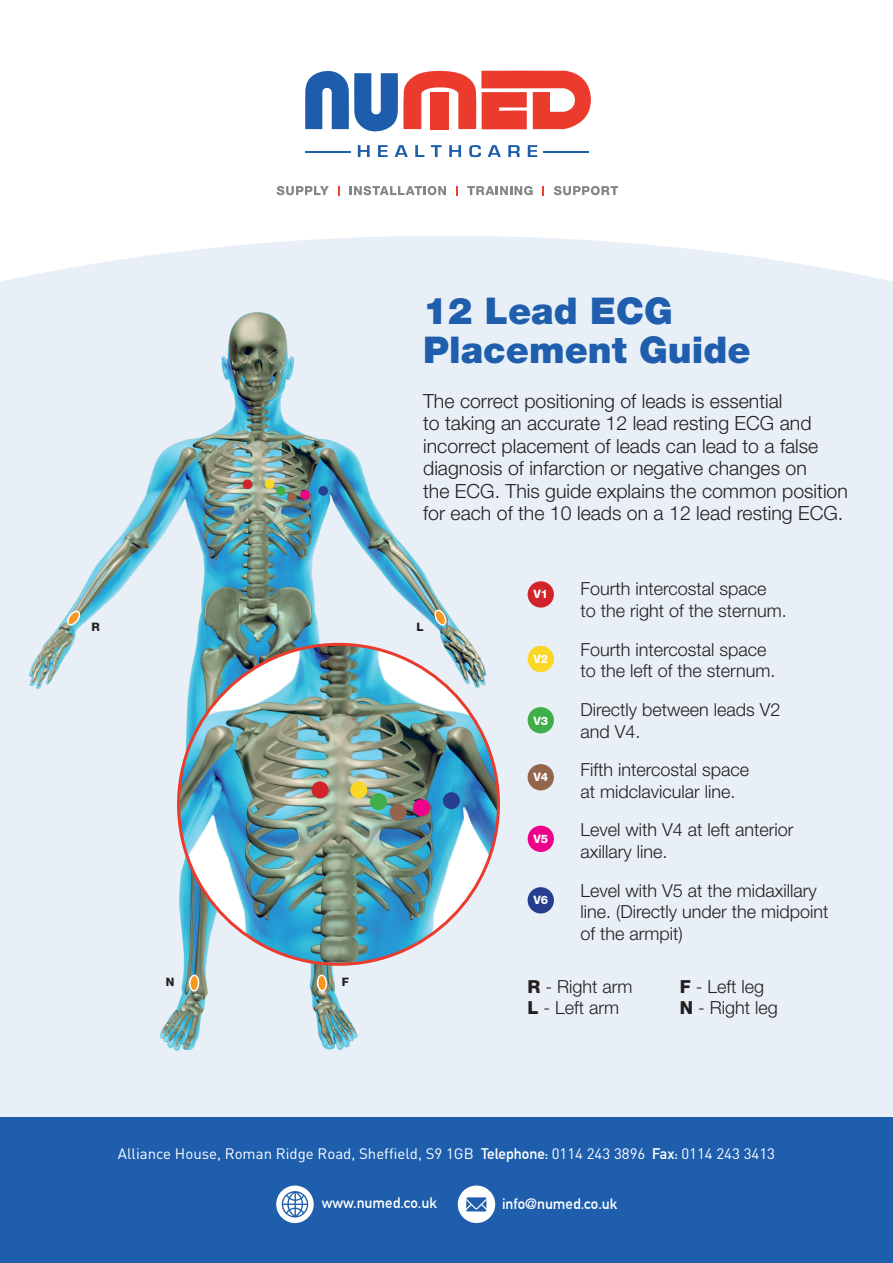
<style>
.page{position:relative;width:893px;height:1263px;background:#fff}
.page>*{position:absolute;margin:0;border:0;box-sizing:border-box;transform-origin:0 0}
.t1{font:900 36.9px/39.5px "Helvetica Neue";color:#1e5eac}
.t2{font:300 19.5px/22.5px "Helvetica Neue";color:#231f20}
.t3{font:300 18px/21.6px "Helvetica Neue";color:#231f20}
.t4{font:15px "DIN Pro";color:#fff}
.t5{font:700 14.85px "DIN Alternate";color:#fff}
.t6{font:800 11.7px "Helvetica Neue";color:#231f20}
.t7{font:800 11.55px "Helvetica Neue";color:#fff}
.s1{font-weight:800}
.s2{font-family:"DIN Alternate";font-weight:700}
</style>
<div class="page">
<div style="left:0;top:236px;width:893px;height:882px;background:#e8eff6"></div>
<div style="left:0;top:1118px;width:893px;height:145px;background:#1e5eac"></div>
<div style="left:276px;top:1185px;width:38px;height:38px;background:#fff;border-radius:50%"></div>
<div style="left:458px;top:1185px;width:37px;height:38px;background:#fff;border-radius:50%"></div>
<svg style="left:466px;top:1197px;width:20px;height:14px"></svg>
<svg style="left:282px;top:1191px;width:26px;height:26px"></svg>
<div style="left:528px;top:581px;width:26px;height:27px;background:#d1232a;border-radius:50%"></div>
<div style="left:528px;top:646px;width:26px;height:26px;background:#fad725;border-radius:50%"></div>
<div style="left:528px;top:707px;width:26px;height:26px;background:#40ae49;border-radius:50%"></div>
<div style="left:528px;top:764px;width:26px;height:26px;background:#93654a;border-radius:50%"></div>
<div style="left:528px;top:826px;width:26px;height:26px;background:#ed028c;border-radius:50%"></div>
<div style="left:528px;top:887px;width:26px;height:26px;background:#253f8e;border-radius:50%"></div>
<svg style="left:305px;top:71px;width:286px;height:61px"></svg>
<svg style="left:358px;top:145px;width:12px;height:12px"></svg>
<svg style="left:378px;top:145px;width:10px;height:12px"></svg>
<svg style="left:395px;top:145px;width:13px;height:12px"></svg>
<svg style="left:415px;top:145px;width:9px;height:12px"></svg>
<svg style="left:431px;top:145px;width:11px;height:12px"></svg>
<svg style="left:449px;top:145px;width:12px;height:12px"></svg>
<svg style="left:469px;top:145px;width:12px;height:12px"></svg>
<svg style="left:488px;top:145px;width:13px;height:12px"></svg>
<svg style="left:508px;top:145px;width:12px;height:12px"></svg>
<svg style="left:528px;top:145px;width:9px;height:12px"></svg>
<hr style="left:305px;top:152px;width:46px;height:1px;background:#1d5dab">
<hr style="left:543px;top:152px;width:46px;height:1px;background:#1d5dab">
<svg style="left:277px;top:186px;width:52px;height:9px"></svg>
<svg style="left:338px;top:186px;width:2px;height:9px"></svg>
<svg style="left:350px;top:186px;width:96px;height:9px"></svg>
<svg style="left:456px;top:186px;width:2px;height:9px"></svg>
<svg style="left:467px;top:186px;width:66px;height:9px"></svg>
<svg style="left:542px;top:186px;width:2px;height:9px"></svg>
<svg style="left:554px;top:186px;width:64px;height:9px"></svg>
<img style="left:0;top:283px;width:508px;height:798px">
<svg style="left:67px;top:610px;width:15px;height:16px"></svg>
<svg style="left:433px;top:607px;width:15px;height:20px"></svg>
<div style="left:317px;top:975px;width:10px;height:16px;background:#f7971d;border-radius:50%"></div>
<div style="left:317px;top:974px;width:10px;height:18px;border:2px solid #fff;border-radius:50%"></div>
<div style="left:190px;top:975px;width:9px;height:16px;background:#f7971d;border-radius:50%"></div>
<div style="left:189px;top:974px;width:10px;height:18px;border:2px solid #fff;border-radius:50%"></div>
<img style="left:179px;top:644px;width:319px;height:320px;border-radius:160px">
<div style="left:243px;top:479px;width:9px;height:10px;background:#d1232a;border-radius:50%"></div>
<div style="left:265px;top:479px;width:9px;height:10px;background:#fad725;border-radius:50%"></div>
<div style="left:276px;top:486px;width:10px;height:10px;background:#40ae49;border-radius:50%"></div>
<div style="left:287px;top:493px;width:10px;height:9px;background:#93654a;border-radius:50%"></div>
<div style="left:318px;top:486px;width:10px;height:10px;background:#253f8e;border-radius:50%"></div>
<div style="left:300px;top:490px;width:10px;height:10px;background:#ed028c;border-radius:50%"></div>
<div style="left:311px;top:781px;width:17px;height:17px;background:#d1232a;border-radius:50%"></div>
<div style="left:350px;top:781px;width:17px;height:17px;background:#fad725;border-radius:50%"></div>
<div style="left:370px;top:793px;width:17px;height:17px;background:#40ae49;border-radius:50%"></div>
<div style="left:390px;top:804px;width:17px;height:17px;background:#93654a;border-radius:50%"></div>
<div style="left:443px;top:792px;width:17px;height:17px;background:#253f8e;border-radius:50%"></div>
<div style="left:413px;top:799px;width:17px;height:17px;background:#ed028c;border-radius:50%"></div>
<h1 class="t1" style="left:423px;top:291px;width:329px">12 Lead ECG<br>Placement Guide</h1>
<p class="t2" style="left:423px;top:389px;width:426px">The correct positioning of leads is essential<br>to taking an accurate 12 lead resting ECG and incorrect placement of leads can lead to a false diagnosis of infarction or negative changes on<br>the ECG. This guide explains the common position for each of the 10 leads on a 12 lead resting ECG.</p>
<p class="t6" style="left:92px;top:620px;width:10px">R</p>
<p class="t6" style="left:417px;top:620px;width:9px">L</p>
<p class="t6" style="left:166px;top:975px;width:10px">N</p>
<p class="t6" style="left:342px;top:975px;width:9px">F</p>
<p class="t7" style="left:533px;top:587px;width:16px">V1</p>
<p class="t7" style="left:533px;top:652px;width:16px">V2</p>
<p class="t7" style="left:533px;top:714px;width:16px">V3</p>
<p class="t7" style="left:533px;top:770px;width:16px">V4</p>
<p class="t7" style="left:533px;top:832px;width:16px">V5</p>
<p class="t7" style="left:533px;top:893px;width:16px">V6</p>
<p class="t3" style="left:580px;top:578px;width:208px">Fourth intercostal space<br>to the right of the sternum.</p>
<p class="t3" style="left:580px;top:638px;width:197px">Fourth intercostal space to the left of the sternum.</p>
<p class="t3" style="left:580px;top:698px;width:202px">Directly between leads V2 and V4.</p>
<p class="t3" style="left:580px;top:758px;width:170px">Fifth intercostal space at midclavicular line.</p>
<p class="t3" style="left:580px;top:819px;width:215px">Level with V4 at left anterior axillary line.</p>
<p class="t3" style="left:580px;top:879px;width:250px">Level with V5 at the midaxillary line. (Directly under the midpoint of the armpit)</p>
<p class="t3" style="left:528px;top:975px;width:107px"><span class="s1">R</span> - Right arm<br><span class="s1">L</span> - Left arm</p>
<p class="t3" style="left:680px;top:975px;width:100px"><span class="s1">F</span> - Left leg<br><span class="s1">N</span> - Right leg</p>
<p class="t4" style="left:118px;top:1143px;width:659px">Alliance House, Roman Ridge Road, Sheffield, S9 1GB <span class="s2">Telephone:</span> 0114 243 3896 <span class="s2">Fax:</span> 0114 243 3413</p>
<p class="t5" style="left:322px;top:1191px;width:117px">www.numed.co.uk</p>
<p class="t5" style="left:502px;top:1192px;width:117px">info@numed.co.uk</p>
</div>
